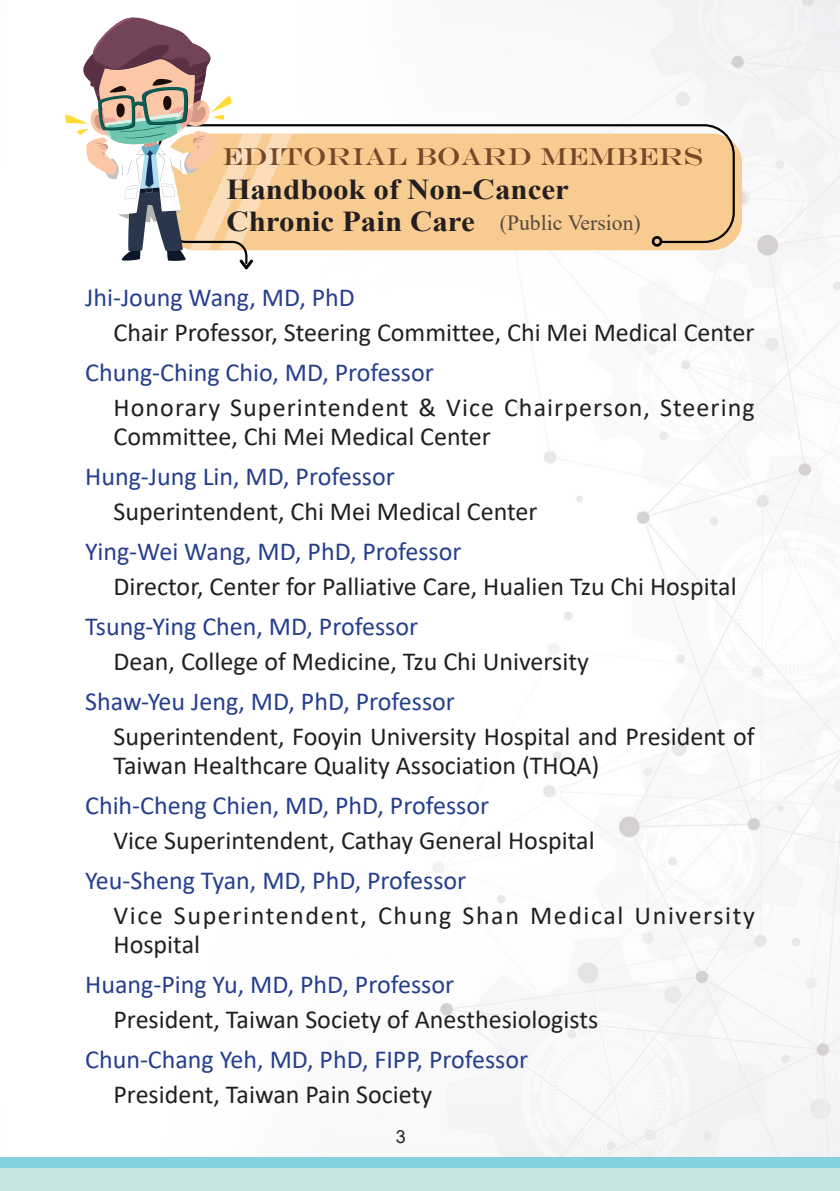
<style>
.page{position:relative;width:840px;height:1191px;background:#fff}
.page>*{position:absolute;margin:0;border:0;box-sizing:border-box;transform-origin:0 0}
.t1{font:700 28.8px/31.6px "Times New Roman";color:#231f20;scale:1.07 1}
.作者{font:26px/29px "Calibri";color:#231f20}
.english-藍標{font:26px "Calibri";color:#253f8e}
.作者-2{font:26px/29px "Calibri";letter-spacing:.04em;color:#231f20}
.作者-3{font:26px/29px "Calibri";letter-spacing:.06em;color:#231f20}
.t2{font:24.8px "Engravers";color:#764829}
.t3{font:21.6px "Times New Roman";color:#594a41}
.t4{font:18px "Arial";color:#231f20}
</style>
<div class="page">
<img style="left:245px;top:0;width:594px;height:1156px">
<div style="left:0;top:1166px;width:839px;height:25px;background:#c4e5e2"></div>
<div style="left:0;top:1156px;width:839px;height:11px;background:#83d2dd"></div>
<svg style="left:292px;top:124px;width:442px;height:140px;background:#f3ce9d"></svg>
<svg style="left:651px;top:236px;width:11px;height:11px"></svg>
<svg style="left:65px;top:14px;width:227px;height:255px"></svg>
<p class="t2" style="left:222px;top:142px;width:481px">EDITORIAL BOARD MEMBERS</p>
<p class="t1" style="left:226px;top:173px;width:321px">Handbook of Non-Cancer<br>Chronic Pain Care</p>
<p class="t3" style="left:499px;top:208px;width:142px">(Public Version)</p>
<p class="english-藍標" style="left:85px;top:279px;width:271px">Jhi-Joung Wang, MD, PhD</p>
<p class="作者" style="left:113px;top:317px;width:642px">Chair Professor, Steering Committee, Chi Mei Medical Center</p>
<p class="english-藍標" style="left:85px;top:354px;width:350px">Chung-Ching Chio, MD, Professor</p>
<p class="作者-2" style="left:113px;top:392px;width:642px">Honorary Superintendent &amp; Vice Chairperson, Steering<br>Committee, Chi Mei Medical Center</p>
<p class="english-藍標" style="left:85px;top:458px;width:311px">Hung-Jung Lin, MD, Professor</p>
<p class="作者" style="left:113px;top:496px;width:425px">Superintendent, Chi Mei Medical Center</p>
<p class="english-藍標" style="left:85px;top:533px;width:378px">Ying-Wei Wang, MD, PhD, Professor</p>
<p class="作者" style="left:113px;top:571px;width:624px">Director, Center for Palliative Care, Hualien Tzu Chi Hospital</p>
<p class="english-藍標" style="left:85px;top:608px;width:334px">Tsung-Ying Chen, MD, Professor</p>
<p class="作者" style="left:113px;top:646px;width:476px">Dean, College of Medicine, Tzu Chi University</p>
<p class="english-藍標" style="left:85px;top:683px;width:371px">Shaw-Yeu Jeng, MD, PhD, Professor</p>
<p class="作者" style="left:113px;top:721px;width:642px">Superintendent, Fooyin University Hospital and President of<br>Taiwan Healthcare Quality Association (THQA)</p>
<p class="english-藍標" style="left:85px;top:787px;width:405px">Chih-Cheng Chien, MD, PhD, Professor</p>
<p class="作者" style="left:113px;top:825px;width:482px">Vice Superintendent, Cathay General Hospital</p>
<p class="english-藍標" style="left:85px;top:862px;width:382px">Yeu-Sheng Tyan, MD, PhD, Professor</p>
<p class="作者-3" style="left:113px;top:900px;width:642px">Vice Superintendent, Chung Shan Medical University<br>Hospital</p>
<p class="english-藍標" style="left:85px;top:966px;width:370px">Huang-Ping Yu, MD, PhD, Professor</p>
<p class="作者" style="left:113px;top:1004px;width:486px">President, Taiwan Society of Anesthesiologists</p>
<p class="english-藍標" style="left:85px;top:1041px;width:444px">Chun-Chang Yeh, MD, PhD, FIPP, Professor</p>
<p class="作者" style="left:113px;top:1079px;width:320px">President, Taiwan Pain Society</p>
<p class="t4" style="left:395px;top:1123px;width:12px">3</p>
</div>
